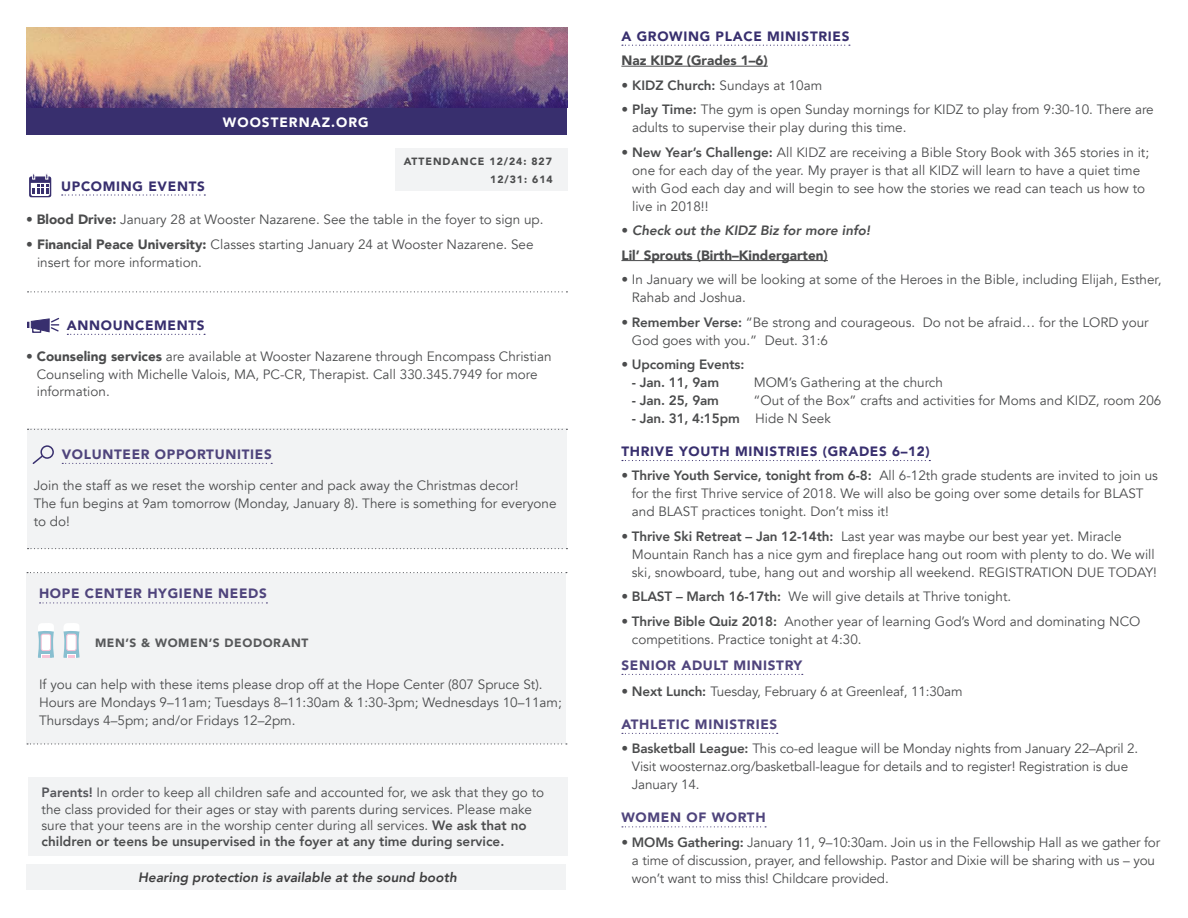
<style>
.page{position:relative;width:1188px;height:918px;background:#fff}
.page>*{position:absolute;margin:0;border:0;box-sizing:border-box;transform-origin:0 0}
.Regular{font:13.5px/18px "Avenir";color:#4b4c4d}
.Regular-2{font:900 13.5px "Avenir";letter-spacing:.05em;color:#4f447c}
.t1{font:900 13.5px "Avenir";letter-spacing:.05em;color:#382f6e}
.Regular-3{font:800 13.5px "Avenir";letter-spacing:-.01em;color:#4b4c4d}
.Regular-4{font:900 13.5px "Avenir";color:#4b4c4d}
.Regular-5{font:italic 800 13.5px "Avenir";color:#3e3e3f}
.Regular-6{font:italic 800 13.5px "Avenir";color:#4b4c4d}
.t2{font:900 13.5px "Avenir";letter-spacing:.075em;color:#fff}
.t3{font:900 12px "Avenir";letter-spacing:.05em;color:#57585a}
.Regular-7{font:900 10.5px "Avenir";letter-spacing:.09em;color:#4b4c4d}
.s1{font-weight:900}
.s2{font-weight:800;color:#54555a}
.s3{font-weight:800}
.s4{font-style:normal}
.s5{font-weight:400}
</style>
<div class="page">
<svg style="left:622px;top:45px;width:228px;height:1px"></svg>
<hr style="left:621px;top:66px;width:147px;height:1px;background:#4b4c4d">
<hr style="left:621px;top:260px;width:207px;height:1px;background:#4b4c4d">
<svg style="left:622px;top:460px;width:308px;height:1px"></svg>
<svg style="left:622px;top:674px;width:181px;height:1px"></svg>
<svg style="left:622px;top:733px;width:156px;height:1px"></svg>
<svg style="left:622px;top:826px;width:144px;height:1px"></svg>
<div style="left:26px;top:865px;width:540px;height:25px;background:#f2f3f4"></div>
<div style="left:26px;top:573px;width:540px;height:170px;background:#f2f3f4"></div>
<svg style="left:27px;top:743px;width:540px;height:2px"></svg>
<svg style="left:27px;top:572px;width:540px;height:1px"></svg>
<svg style="left:40px;top:602px;width:227px;height:1px"></svg>
<svg style="left:38px;top:623px;width:16px;height:35px"></svg>
<div style="left:41px;top:634px;width:10px;height:17px;background:#fff;border:1px solid #f8c3d7;border-radius:2px"></div>
<svg style="left:63px;top:623px;width:17px;height:35px"></svg>
<div style="left:66px;top:634px;width:11px;height:17px;background:#fff;border:1px solid #f8c3d7;border-radius:2px"></div>
<svg style="left:67px;top:334px;width:138px;height:1px"></svg>
<svg style="left:27px;top:317px;width:33px;height:16px"></svg>
<div style="left:32px;top:326px;width:9px;height:7px;border:1px solid #382f6e"></div>
<div style="left:27px;top:107px;width:540px;height:28px;background:#382f6e"></div>
<img style="left:27px;top:27px;width:540px;height:80px">
<div style="left:395px;top:148px;width:172px;height:42px;background:#f2f3f4"></div>
<svg style="left:29px;top:176px;width:22px;height:21px"></svg>
<svg style="left:31px;top:174px;width:19px;height:22px"></svg>
<svg style="left:62px;top:194px;width:143px;height:2px"></svg>
<div style="left:28px;top:778px;width:540px;height:78px;background:#f2f3f4"></div>
<div style="left:27px;top:429px;width:540px;height:120px;background:#f2f3f4"></div>
<svg style="left:62px;top:463px;width:210px;height:1px"></svg>
<div style="left:40px;top:445px;width:14px;height:14px;border:2px solid #382f6e;border-radius:50%"></div>
<svg style="left:32px;top:454px;width:12px;height:10px"></svg>
<svg style="left:28px;top:548px;width:539px;height:1px"></svg>
<svg style="left:28px;top:429px;width:539px;height:1px"></svg>
<svg style="left:28px;top:291px;width:539px;height:1px"></svg>
<p class="t2" style="left:223px;top:111px;width:147px">WOOSTERNAZ.ORG</p>
<p class="t1" style="left:61px;top:174px;width:145px">UPCOMING EVENTS</p>
<p class="Regular-7" style="left:404px;top:152px;width:150px">ATTENDANCE 12/24: 827</p>
<p class="Regular-7" style="left:490px;top:170px;width:64px">12/31: 614</p>
<p class="Regular" style="left:26px;top:211px;width:519px">• <span class="s1">Blood Drive:</span> January 28 at Wooster Nazarene. See the table in the foyer to sign up.</p>
<p class="Regular" style="left:37px;top:236px;width:498px;text-indent:-11px"><span class="s1">• Financial Peace University:</span> Classes starting January 24 at Wooster Nazarene. See insert for more information.</p>
<p class="t1" style="left:67px;top:314px;width:139px">ANNOUNCEMENTS</p>
<p class="Regular" style="left:26px;top:348px;width:527px;text-align:center">• <span class="s1">Counseling services</span> are available at Wooster Nazarene through Encompass Christian<br>Counseling with Michelle Valois, MA, PC-CR, Therapist. Call 330.345.7949 for more</p>
<p class="Regular" style="left:37px;top:382px;width:74px">information.</p>
<p class="Regular-2" style="left:62px;top:443px;width:212px">VOLUNTEER OPPORTUNITIES</p>
<p class="Regular" style="left:34px;top:477px;width:524px">Join the staff as we reset the worship center and pack away the Christmas decor!<br>The fun begins at 9am tomorrow (Monday, January 8). There is something for everyone to do!</p>
<p class="Regular-2" style="left:39px;top:582px;width:229px">HOPE CENTER HYGIENE NEEDS</p>
<p class="t3" style="left:95px;top:633px;width:215px">MEN’S &amp; WOMEN’S DEODORANT</p>
<p class="Regular" style="left:39px;top:675px;width:524px">If you can help with these items please drop off at the Hope Center (807 Spruce St).<br>Hours are Mondays 9–11am; Tuesdays 8–11:30am &amp; 1:30-3pm; Wednesdays 10–11am;<br>Thursdays 4–5pm; and/or Fridays 12–2pm.</p>
<p class="Regular" style="left:42px;top:785px;width:504px;line-height:16.2px"><span class="s2">Parents!</span> In order to keep all children safe and accounted for, we ask that they go to the class provided for their ages or stay with parents during services. Please make sure that your teens are in the worship center during all services. <span class="s3">We ask that no children or teens be unsupervised in the foyer at any time during service.</span></p>
<p class="t1" style="left:621px;top:24px;width:230px">A GROWING PLACE MINISTRIES</p>
<p class="Regular-4" style="left:621px;top:49px;width:148px">Naz KIDZ (Grades 1–6)</p>
<p class="Regular" style="left:621px;top:76px;width:202px"><span class="s3">• KIDZ Church:</span> Sundays at 10am</p>
<p class="Regular" style="left:632px;top:101px;width:523px;text-indent:-11px"><span class="s3">• Play Time:</span> The gym is open Sunday mornings for KIDZ to play from 9:30-10. There are adults to supervise their play during this time.</p>
<p class="Regular" style="left:632px;top:143px;width:519px;text-indent:-11px"><span class="s3">• New Year’s Challenge:</span> All KIDZ are receiving a Bible Story Book with 365 stories in it; one for each day of the year. My prayer is that all KIDZ will learn to have a quiet time with God each day and will begin to see how the stories we read can teach us how to live in 2018!!</p>
<p class="Regular-6" style="left:621px;top:222px;width:250px"><span class="s4">•</span> Check out the KIDZ Biz for more info!</p>
<p class="Regular-4" style="left:621px;top:243px;width:208px">Lil’ Sprouts (Birth–Kindergarten)</p>
<p class="Regular" style="left:632px;top:271px;width:531px;text-indent:-11px">• In January we will be looking at some of the Heroes in the Bible, including Elijah, Esther,<br>Rahab and Joshua.</p>
<p class="Regular" style="left:632px;top:313px;width:518px;text-indent:-10px"><span class="s3">• Remember Verse:</span> “Be strong and courageous. Do not be afraid… for the LORD your<br>God goes with you.” Deut. 31:6</p>
<p class="Regular-3" style="left:621px;top:354px;width:124px">• Upcoming Events:</p>
<p class="Regular-3" style="left:632px;top:372px;width:89px">- Jan. 11, 9am</p>
<p class="Regular" style="left:754px;top:374px;width:191px">MOM’s Gathering at the church</p>
<p class="Regular-3" style="left:632px;top:390px;width:89px">- Jan. 25, 9am</p>
<p class="Regular" style="left:754px;top:392px;width:409px">“Out of the Box” crafts and activities for Moms and KIDZ, room 206</p>
<p class="Regular-3" style="left:632px;top:408px;width:201px">- Jan. 31, 4:15pm <span class="s5">Hide N Seek</span></p>
<p class="t1" style="left:621px;top:440px;width:310px">THRIVE YOUTH MINISTRIES (GRADES 6–12)</p>
<p class="Regular" style="left:632px;top:467px;width:528px;text-indent:-10px"><span class="s3">• Thrive Youth Service, tonight from 6-8:</span> All 6-12th grade students are invited to join us for the first Thrive service of 2018. We will also be going over some details for BLAST and BLAST practices tonight. Don’t miss it!</p>
<p class="Regular" style="left:632px;top:528px;width:527px;text-indent:-10px"><span class="s3">• Thrive Ski Retreat – Jan 12-14th:</span> Last year was maybe our best year yet. Miracle<br>Mountain Ranch has a nice gym and fireplace hang out room with plenty to do. We will ski, snowboard, tube, hang out and worship all weekend. REGISTRATION DUE TODAY!</p>
<p class="Regular" style="left:621px;top:588px;width:391px"><span class="s3">• BLAST – March 16-17th:</span> We will give details at Thrive tonight.</p>
<p class="Regular" style="left:632px;top:613px;width:510px;text-indent:-10px"><span class="s3">• Thrive Bible Quiz 2018:</span> Another year of learning God’s Word and dominating NCO competitions. Practice tonight at 4:30.</p>
<p class="Regular-2" style="left:621px;top:654px;width:182px">SENIOR ADULT MINISTRY</p>
<p class="Regular" style="left:621px;top:682px;width:343px"><span class="s3">• Next Lunch:</span> Tuesday, February 6 at Greenleaf, 11:30am</p>
<p class="Regular-2" style="left:621px;top:713px;width:157px">ATHLETIC MINISTRIES</p>
<p class="Regular" style="left:632px;top:740px;width:508px;text-indent:-10px"><span class="s3">• Basketball League:</span> This co-ed league will be Monday nights from January 22–April 2.<br>Visit woosternaz.org/basketball-league for details and to register! Registration is due<br>January 14.</p>
<p class="Regular-2" style="left:621px;top:806px;width:146px">WOMEN OF WORTH</p>
<p class="Regular" style="left:621px;top:833px;width:540px;text-align:center"><span class="s3">• MOMs Gathering:</span> January 11, 9–10:30am. Join us in the Fellowship Hall as we gather for a time of discussion, prayer, and fellowship. Pastor and Dixie will be sharing with us – you</p>
<p class="Regular-5" style="left:138px;top:870px;width:320px">Hearing protection is available at the sound booth</p>
<p class="Regular" style="left:632px;top:869px;width:258px">won’t want to miss this! Childcare provided.</p>
</div>
